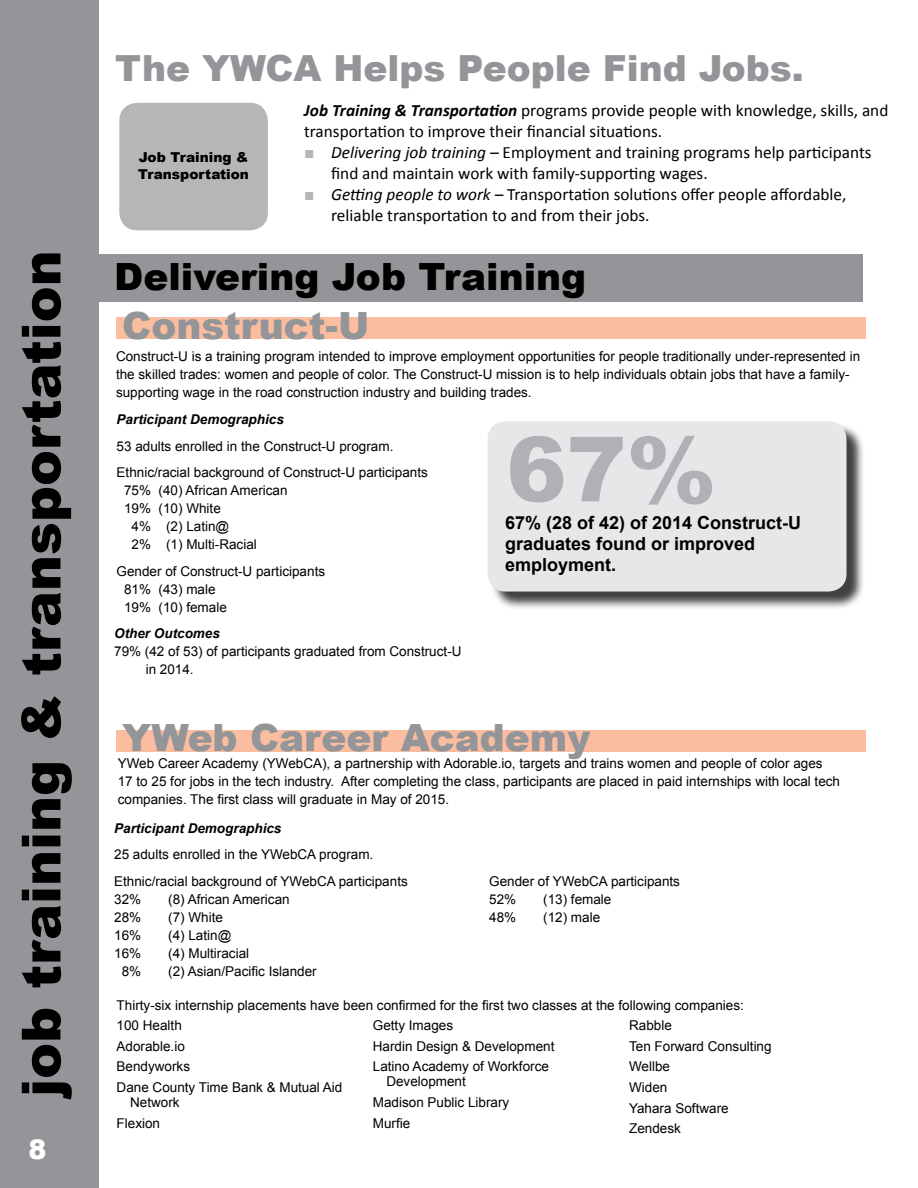
<style>
.page{position:relative;width:918px;height:1188px;background:#fff}
.page>*{position:absolute;margin:0;border:0;box-sizing:border-box;transform-origin:0 0}
.t1{font:900 90px "Arial";color:#afb1b4}
.t2{font:900 54px "Arial";color:#000}
.t3{font:900 37.5px "Arial";color:#939598}
.t4{font:900 37.5px "Arial";color:#000}
.t5{font:900 36px "Arial";color:#939598}
.t6{font:900 27px "Arial";color:#fff}
.t7{font:700 18px/21px "Arial";color:#000}
.t8{font:17.25px/21px "Calibri";color:#000}
.t9{font:900 13.65px/16.4px "Arial";color:#000}
.t10{font:13.5px/20.7px "Arial";color:#000}
.t11{font:italic 700 13.5px "Arial";color:#000}
.s1{font-weight:700;font-style:italic}
.s2{font-family:"Arial";font-weight:900;color:#b4b6b8}
.s3{font-style:italic}
</style>
<div class="page">
<div style="left:46px;top:255px;width:817px;height:47px;background:#939598"></div>
<div style="left:0;top:0;width:98px;height:1188px;background:#939598"></div>
<div style="left:116px;top:730px;width:749px;height:21px;background:#fabda0"></div>
<div style="left:116px;top:317px;width:749px;height:22px;background:#fabda0"></div>
<div style="left:119px;top:103px;width:149px;height:127px;background:#b4b6b8;border-radius:18px"></div>
<div style="left:490px;top:424px;width:375px;height:186px;background:#000;opacity:.75"></div>
<div style="left:488px;top:421px;width:359px;height:171px;background:#e6e7e8;border-radius:18px"></div>
<h2 class="t2" style="left:2px;top:1097px;width:848px;rotate:-90deg">job training &amp; transportation</h2>
<h3 class="t6" style="left:28px;top:1130px;width:20px">8</h3>
<h3 class="t5" style="left:115px;top:42px;width:690px">The YWCA Helps People Find Jobs.</h3>
<p class="t8" style="left:304px;top:100px;width:586px"><span class="s1">Job Training &amp; Transportation</span> programs provide people with knowledge, skills, and transportation to improve their financial situations.</p>
<p class="t8" style="left:331px;top:142px;width:542px;text-indent:-27px"><span class="s2">■</span> <span class="s3">Delivering job training –</span> Employment and training programs help participants find and maintain work with family-supporting wages.</p>
<p class="t8" style="left:331px;top:184px;width:517px;text-indent:-27px"><span class="s2">■</span> <span class="s3">Getting people to work –</span> Transportation solutions offer people affordable, reliable transportation to and from their jobs.</p>
<h3 class="t4" style="left:114px;top:250px;width:474px">Delivering Job Training</h3>
<p class="t9" style="left:138px;top:149px;width:112px">Job Training &amp;<br>Transportation</p>
<h3 class="t3" style="left:122px;top:298px;width:249px">Construct-U</h3>
<p class="t10" style="left:116px;top:348px;width:746px;line-height:18px">Construct-U is a training program intended to improve employment opportunities for people traditionally under-represented in the skilled trades: women and people of color. The Construct-U mission is to help individuals obtain jobs that have a family&shy;supporting wage in the road construction industry and building trades.</p>
<p class="t11" style="left:117px;top:410px;width:169px">Participant Demographics</p>
<p class="t10" style="left:117px;top:433px;width:313px;line-height:26.7px">53 adults enrolled in the Construct-U program.<br>Ethnic/racial background of Construct-U participants</p>
<p class="t10" style="left:124px;top:481px;width:165px">75% (40) African American</p>
<p class="t10" style="left:124px;top:499px;width:98px">19% (10) White</p>
<p class="t10" style="left:132px;top:516px;width:99px">4% (2) Latin@</p>
<p class="t10" style="left:132px;top:534px;width:127px">2% (1) Multi-Racial</p>
<p class="t10" style="left:124px;top:562px;width:203px;line-height:18px;text-indent:-8px">Gender of Construct-U participants<br>81% (43) male<br>19% (10) female</p>
<p class="t11" style="left:114px;top:624px;width:107px">Other Outcomes</p>
<p class="t10" style="left:146px;top:642px;width:317px;line-height:18px;text-indent:-31px">79% (42 of 53) of participants graduated from Construct-U in 2014.</p>
<h1 class="t1" style="left:506px;top:404px;width:212px">67%</h1>
<h3 class="t7" style="left:505px;top:534px;width:252px">graduates found or improved employment.</h3>
<h3 class="t7" style="left:505px;top:513px;width:298px">67% (28 of 42) of 2014 Construct-U</h3>
<h3 class="t3" style="left:122px;top:711px;width:470px">YWeb Career Academy</h3>
<p class="t10" style="left:118px;top:754px;width:724px;line-height:18px">YWeb Career Academy (YWebCA), a partnership with Adorable.io, targets and trains women and people of color ages<br>17 to 25 for jobs in the tech industry. After completing the class, participants are placed in paid internships with local tech companies. The first class will graduate in May of 2015.</p>
<p class="t11" style="left:114px;top:819px;width:169px">Participant Demographics</p>
<p class="t10" style="left:114px;top:842px;width:295px;line-height:26.7px">25 adults enrolled in the YWebCA program.<br>Ethnic/racial background of YWebCA participants</p>
<p class="t10" style="left:114px;top:889px;width:29px">32%</p>
<p class="t10" style="left:168px;top:889px;width:123px">(8) African American</p>
<p class="t10" style="left:114px;top:907px;width:29px">28%</p>
<p class="t10" style="left:168px;top:907px;width:56px">(7) White</p>
<p class="t10" style="left:114px;top:925px;width:29px">16%</p>
<p class="t10" style="left:168px;top:925px;width:65px">(4) Latin@</p>
<p class="t10" style="left:114px;top:943px;width:29px">16%</p>
<p class="t10" style="left:168px;top:943px;width:82px">(4) Multiracial</p>
<p class="t10" style="left:122px;top:961px;width:21px">8%</p>
<p class="t10" style="left:168px;top:961px;width:150px">(2) Asian/Pacific Islander</p>
<p class="t10" style="left:489px;top:872px;width:192px;line-height:18px">Gender of YWebCA participants<br>52%</p>
<p class="t10" style="left:543px;top:889px;width:70px">(13) female</p>
<p class="t10" style="left:489px;top:907px;width:29px">48%</p>
<p class="t10" style="left:543px;top:907px;width:59px">(12) male</p>
<p class="t10" style="left:117px;top:995px;width:629px">Thirty-six internship placements have been confirmed for the first two classes at the following companies:</p>
<p class="t10" style="left:117px;top:1015px;width:227px">100 Health<br>Adorable.io<br>Bendyworks<br>Dane County Time Bank &amp; Mutual Aid</p>
<p class="t10" style="left:117px;top:1092px;width:65px;text-indent:14px">Network<br>Flexion</p>
<p class="t10" style="left:373px;top:1015px;width:183px">Getty Images<br>Hardin Design &amp; Development<br>Latino Academy of Workforce</p>
<p class="t10" style="left:373px;top:1072px;width:138px;text-indent:14px">Development<br>Madison Public Library<br>Murfie</p>
<p class="t10" style="left:629px;top:1015px;width:144px">Rabble<br>Ten Forward Consulting<br>Wellbe<br>Widen<br>Yahara Software<br>Zendesk</p>
</div>
